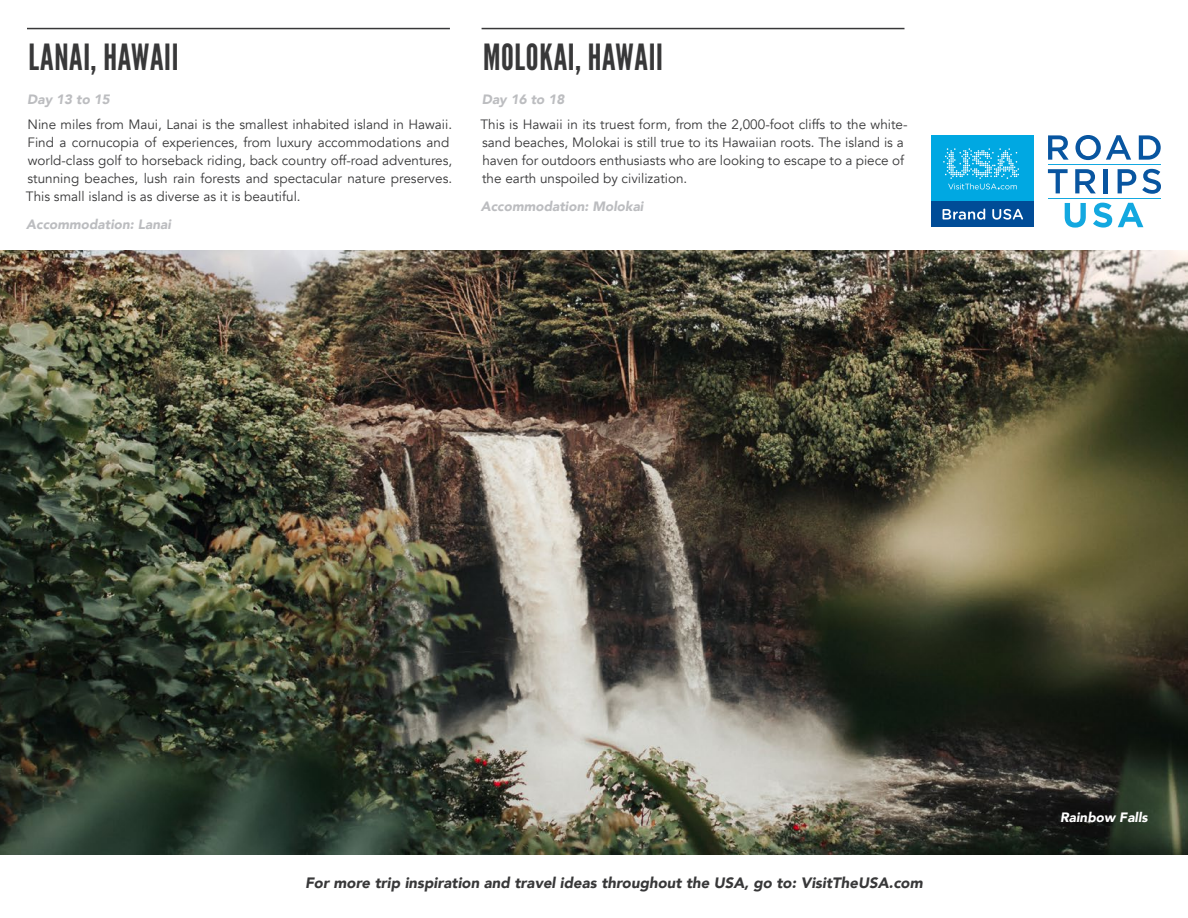
<style>
.page{position:relative;width:1188px;height:918px;background:#fff}
.page>*{position:absolute;margin:0;border:0;box-sizing:border-box;transform-origin:0 0}
.t1{font:36px "League Gothic";letter-spacing:.02em;color:#383839}
.t2{font:italic 900 15px "Avenir";color:#383839}
.t3{font:13.5px/18px "Avenir";color:#383839}
.t4{font:italic 900 13.5px "Avenir";color:#bcbdc0}
.t5{font:italic 900 13.5px "Avenir";color:#fff}
.s1{font-weight:900;font-style:italic;color:#bcbdc0}
</style>
<div class="page">
<img style="left:0;top:251px;width:1188px;height:603px">
<hr style="left:27px;top:28px;width:423px;height:1px;background:#383839">
<hr style="left:482px;top:28px;width:422px;height:1px;background:#383839">
<div style="left:932px;top:135px;width:102px;height:92px;background:#00a8e2"></div>
<div style="left:932px;top:201px;width:102px;height:26px;background:#004c97"></div>
<svg style="left:943px;top:209px;width:42px;height:11px"></svg>
<svg style="left:992px;top:209px;width:31px;height:11px"></svg>
<svg style="left:943px;top:148px;width:76px;height:41px"></svg>
<svg style="left:1048px;top:135px;width:21px;height:25px"></svg>
<svg style="left:1075px;top:135px;width:56px;height:25px"></svg>
<svg style="left:1139px;top:135px;width:22px;height:25px"></svg>
<svg style="left:1048px;top:169px;width:20px;height:24px"></svg>
<svg style="left:1075px;top:169px;width:21px;height:24px"></svg>
<hr style="left:1104px;top:169px;width:4px;height:24px;background:#0855a0">
<svg style="left:1118px;top:169px;width:18px;height:24px"></svg>
<svg style="left:1142px;top:169px;width:19px;height:25px"></svg>
<svg style="left:1065px;top:203px;width:21px;height:25px"></svg>
<svg style="left:1093px;top:203px;width:19px;height:25px"></svg>
<svg style="left:1118px;top:203px;width:25px;height:24px"></svg>
<hr style="left:1048px;top:198px;width:113px;height:1px;background:#13a8e0">
<hr style="left:1048px;top:164px;width:113px;height:1px;background:#13a8e0">
<p class="t1" style="left:28px;top:36px;width:152px">LANAI, HAWAII</p>
<p class="t3" style="left:27px;top:88px;width:426px;line-height:24.8px"><span class="s1">Day 13 to 15<br></span>Nine miles from Maui, Lanai is the smallest inhabited island in Hawaii.</p>
<p class="t3" style="left:26px;top:134px;width:428px">Find a cornucopia of experiences, from luxury accommodations and world-class golf to horseback riding, back country off-road adventures, stunning beaches, lush rain forests and spectacular nature preserves.<br>This small island is as diverse as it is beautiful.</p>
<p class="t4" style="left:26px;top:213px;width:146px">Accommodation: Lanai</p>
<p class="t1" style="left:483px;top:36px;width:181px">MOLOKAI, HAWAII</p>
<p class="t3" style="left:481px;top:88px;width:429px;line-height:24.8px"><span class="s1">Day 16 to 18<br></span>This is Hawaii in its truest form, from the 2,000-foot cliffs to the white-</p>
<p class="t3" style="left:482px;top:134px;width:423px;text-align:justify">sand beaches, Molokai is still true to its Hawaiian roots. The island is a haven for outdoors enthusiasts who are looking to escape to a piece of the earth unspoiled by civilization.</p>
<p class="t4" style="left:481px;top:195px;width:164px">Accommodation: Molokai</p>
<p class="t2" style="left:305px;top:870px;width:619px">For more trip inspiration and travel ideas throughout the USA, go to: VisitTheUSA.com</p>
<p class="t5" style="left:1060px;top:806px;width:89px">Rainbow Falls</p>
</div>
